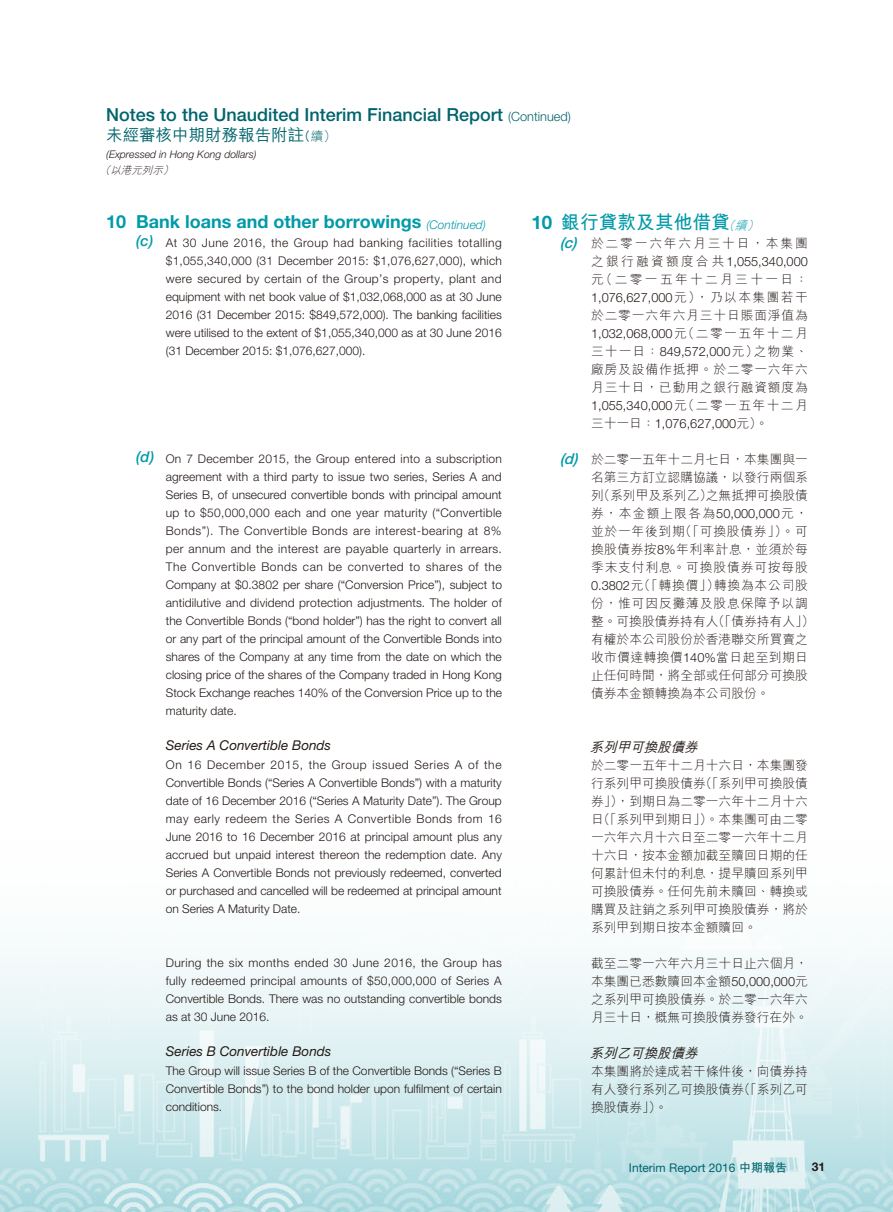
<style>
.page{position:relative;width:893px;height:1212px;background:#fff}
.page>*{position:absolute;margin:0;border:0;box-sizing:border-box;transform-origin:0 0}
.t1{font:700 18.75px "M Hei HK";color:#009aa9}
.t2{font:500 18px "Helvetica Neue LT Std";color:#00646d}
.t3{font:700 18px "Helvetica Neue LT Std";color:#009aa9}
.t4{font:500 16.5px "M Hei HK";color:#00646d}
.t5{font:italic 13.5px "Helvetica Neue LT Std";color:#231916}
.t6{font:italic 500 13.5px "M Hei HK";color:#231916}
.t7{font:300 12.75px/18px "M Hei HK";color:#231916;text-align:justify}
.t8{font:300 12.75px/18px "Helvetica Neue LT Std";color:#231916}
.t9{font:300 12.75px "M Hei HK";letter-spacing:.145em;color:#231916}
.t10{font:300 12.75px "M Hei HK";letter-spacing:.065em;color:#231916}
.t11{font:300 12.75px "M Hei HK";letter-spacing:.18em;color:#231916}
.t12{font:300 12px/18px "Helvetica Neue LT Std";color:#231916;text-align:justify}
.t13{font:12px "Helvetica Neue LT Std";color:#00646d}
.t14{font:700 12px "Helvetica Neue LT Std";color:#231916}
.t15{font:italic 300 10.5px "Helvetica Neue LT Std";color:#231916}
.t16{font:italic 300 10.5px "M Hei HK";color:#231916}
.s1{font-weight:300;font-size:12.75px}
.s2{font-size:12.75px}
.s3{font-weight:300;font-style:italic;font-size:12px}
.s4{font-weight:500;font-style:italic;font-size:15px;color:#009aa9}
.s5{font-family:"Helvetica Neue LT Std"}
.s6{font-family:"Helvetica Neue LT Std";font-weight:500;font-style:italic;font-size:15px;color:#009aa9}
.s7{font-family:"M Hei HK"}
.s8{font-family:"M Hei HK";font-weight:700}
</style>
<div class="page">
<img style="left:1px;top:949px;width:892px;height:263px">
<img style="left:0;top:956px;width:1px;height:256px">
<h2 class="t2" style="left:106px;top:104px;width:466px">Notes to the Unaudited Interim Financial Report <span class="s1">(Continued)</span></h2>
<h3 class="t4" style="left:106px;top:123px;width:231px">未經審核中期財務報告附註<span class="s2">（</span><span class="s1">續）</span></h3>
<p class="t15" style="left:106px;top:148px;width:152px">(Expressed in Hong Kong dollars)</p>
<p class="t16" style="left:100px;top:163px;width:79px">（以港元列示）</p>
<h2 class="t3" style="left:106px;top:210px;width:381px">10 Bank loans and other borrowings <span class="s3">(Continued)</span></h2>
<p class="t12" style="left:166px;top:233px;width:338px;text-indent:-30px"><span class="s4">(c)</span> At 30 June 2016, the Group had banking facilities totalling $1,055,340,000 (31 December 2015: $1,076,627,000), which were secured by certain of the Group’s property, plant and equipment with net book value of $1,032,068,000 as at 30 June 2016 (31 December 2015: $849,572,000). The banking facilities were utilised to the extent of $1,055,340,000 as at 30 June 2016 (31 December 2015: $1,076,627,000).</p>
<p class="t12" style="left:166px;top:449px;width:338px;text-indent:-30px"><span class="s4">(d)</span> On 7 December 2015, the Group entered into a subscription agreement with a third party to issue two series, Series A and Series B, of unsecured convertible bonds with principal amount up to $50,000,000 each and one year maturity (“Convertible Bonds”). The Convertible Bonds are interest-bearing at 8% per annum and the interest are payable quarterly in arrears.<br>The Convertible Bonds can be converted to shares of the Company at $0.3802 per share (“Conversion Price”), subject to antidilutive and dividend protection adjustments. The holder of the Convertible Bonds (“bond holder”) has the right to convert all or any part of the principal amount of the Convertible Bonds into shares of the Company at any time from the date on which the closing price of the shares of the Company traded in Hong Kong Stock Exchange reaches 140% of the Conversion Price up to the maturity date.</p>
<p class="t5" style="left:166px;top:737px;width:167px">Series A Convertible Bonds</p>
<p class="t12" style="left:166px;top:755px;width:338px">On 16 December 2015, the Group issued Series A of the Convertible Bonds (“Series A Convertible Bonds”) with a maturity date of 16 December 2016 (“Series A Maturity Date”). The Group may early redeem the Series A Convertible Bonds from 16<br>June 2016 to 16 December 2016 at principal amount plus any accrued but unpaid interest thereon the redemption date. Any Series A Convertible Bonds not previously redeemed, converted or purchased and cancelled will be redeemed at principal amount on Series A Maturity Date.</p>
<p class="t12" style="left:166px;top:953px;width:337px">During the six months ended 30 June 2016, the Group has fully redeemed principal amounts of $50,000,000 of Series A Convertible Bonds. There was no outstanding convertible bonds as at 30 June 2016.</p>
<p class="t5" style="left:166px;top:1043px;width:167px">Series B Convertible Bonds</p>
<p class="t12" style="left:166px;top:1061px;width:337px">The Group will issue Series B of the Convertible Bonds (“Series B Convertible Bonds”) to the bond holder upon fulfilment of certain conditions.</p>
<h1 class="t1" style="left:531px;top:209px;width:233px"><span class="s5">10</span> 銀行貸款及其他借貸<span class="s3">（續）</span></h1>
<p class="t9" style="left:560px;top:234px;width:250px"><span class="s6">(c)</span> 於二零一六年六月三十日，本集團</p>
<p class="t8" style="left:591px;top:252px;width:218px"><span class="s7">之銀行融資額度合共</span> 1,055,340,000</p>
<p class="t11" style="left:591px;top:270px;width:218px">元（二零一五年十二月三十一日：</p>
<p class="t8" style="left:591px;top:288px;width:218px">1,076,627,000<span class="s7">元），乃以本集團若干</span></p>
<p class="t10" style="left:591px;top:306px;width:218px">於二零一六年六月三十日賬面淨值為</p>
<p class="t8" style="left:591px;top:324px;width:218px">1,032,068,000<span class="s7">元（二零一五年十二月</span></p>
<p class="t7" style="left:591px;top:342px;width:218px">三十一日：<span class="s5">849,572,000</span>元）之物業、廠房及設備作抵押。於二零一六年六月三十日，已動用之銀行融資額度為</p>
<p class="t8" style="left:591px;top:396px;width:218px">1,055,340,000<span class="s7">元（二零一五年十二月三十一日：</span>1,076,627,000<span class="s7">元）。</span></p>
<p class="t7" style="left:591px;top:450px;width:225px;text-align:left;text-indent:-31px"><span class="s6">(d)</span> 於二零一五年十二月七日，本集團與一名第三方訂立認購協議，以發行兩個系列（系列甲及系列乙）之無抵押可換股債券，本金額上限各為<span class="s5">50,000,000</span>元，並於一年後到期（「可換股債券」）。可換股債券按<span class="s5">8%</span>年利率計息，並須於每季末支付利息。可換股債券可按每股<br><span class="s5">0.3802</span>元（「轉換價」）轉換為本公司股份，惟可因反攤薄及股息保障予以調整。可換股債券持有人（「債券持有人」）有權於本公司股份於香港聯交所買賣之收市價達轉換價<span class="s5">140%</span>當日起至到期日止任何時間，將全部或任何部分可換股債券本金額轉換為本公司股份。</p>
<p class="t6" style="left:590px;top:737px;width:114px">系列甲可換股債券</p>
<p class="t7" style="left:591px;top:756px;width:218px">於二零一五年十二月十六日，本集團發行系列甲可換股債券（「系列甲可換股債券」），到期日為二零一六年十二月十六日（「系列甲到期日」）。本集團可由二零一六年六月十六日至二零一六年十二月十六日，按本金額加截至贖回日期的任何累計但未付的利息，提早贖回系列甲可換股債券。任何先前未贖回、轉換或購買及註銷之系列甲可換股債券，將於系列甲到期日按本金額贖回。</p>
<p class="t7" style="left:591px;top:954px;width:218px">截至二零一六年六月三十日止六個月，本集團已悉數贖回本金額<span class="s5">50,000,000</span>元之系列甲可換股債券。於二零一六年六月三十日，概無可換股債券發行在外。</p>
<p class="t6" style="left:590px;top:1043px;width:114px">系列乙可換股債券</p>
<p class="t7" style="left:591px;top:1062px;width:218px">本集團將於達成若干條件後，向債券持有人發行系列乙可換股債券（「系列乙可換股債券」）。</p>
<p class="t13" style="left:629px;top:1161px;width:160px">Interim Report 2016 <span class="s8">中期報告</span></p>
<p class="t14" style="left:812px;top:1160px;width:15px">31</p>
</div>
